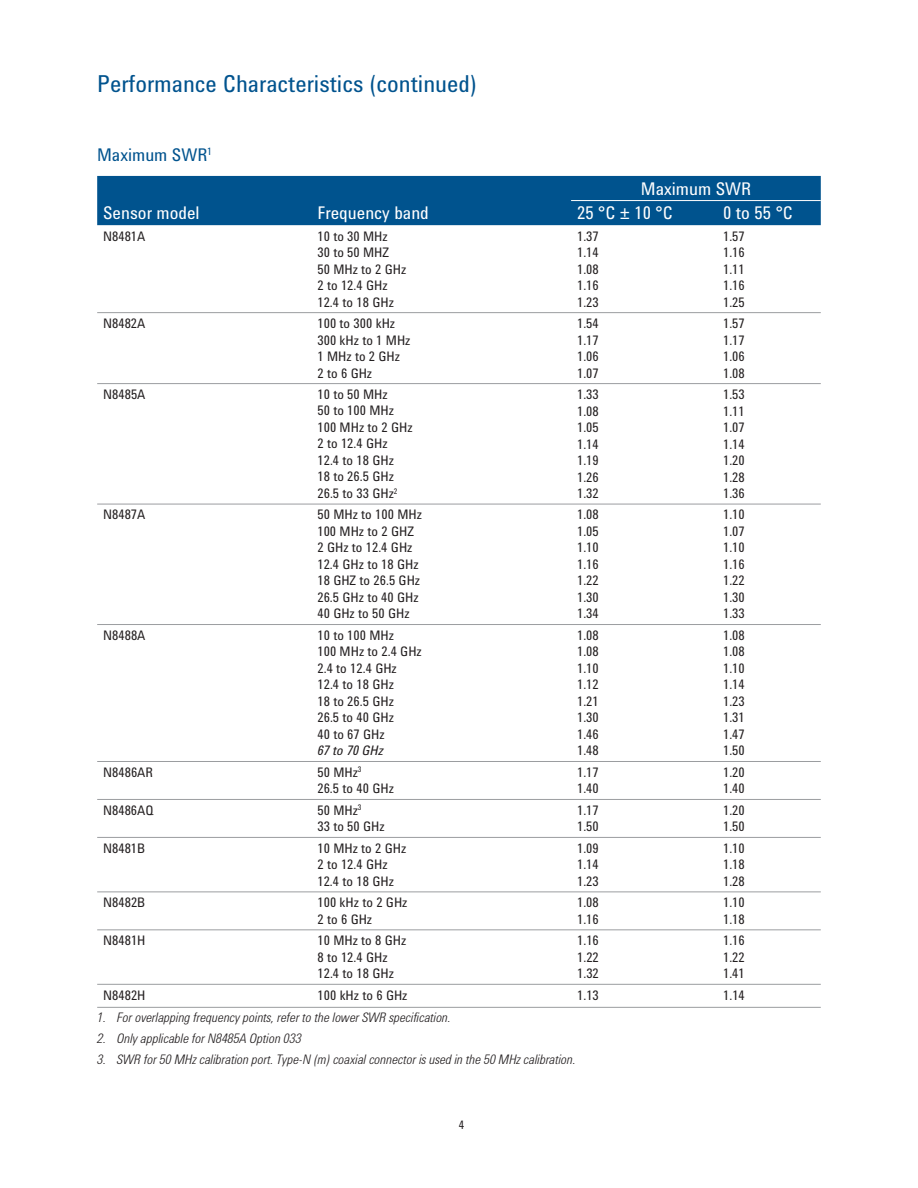
<style>
.page{position:relative;width:918px;height:1188px;background:#fff}
.page>*{position:absolute;margin:0;border:0;box-sizing:border-box;transform-origin:0 0}
.t1{font:24px "Agilent Condensed CFF";color:#00538e}
.t2{font:18px/24.6px "Agilent Condensed CFF";color:#fff}
.t3{font:18px "Agilent Condensed CFF";color:#00538e}
.t4{font:13.5px/16.5px "Agilent Condensed CFF";color:#231f20}
.t5{font:italic 300 13.5px "Agilent Condensed CFF";color:#231f20}
.t6{font:italic 13.5px "Agilent Condensed CFF";color:#231f20}
.t7{font:12px "Agilent Condensed CFF";color:#231f20}
</style>
<div class="page">
<div style="left:97px;top:176px;width:724px;height:49px;background:#00538e"></div>
<hr style="left:97px;top:312px;width:724px;height:1px;background:#9b9da0">
<hr style="left:97px;top:383px;width:724px;height:1px;background:#9b9da0">
<hr style="left:97px;top:504px;width:724px;height:1px;background:#9b9da0">
<hr style="left:97px;top:624px;width:724px;height:1px;background:#9b9da0">
<hr style="left:97px;top:761px;width:724px;height:1px;background:#9b9da0">
<hr style="left:97px;top:799px;width:724px;height:1px;background:#9b9da0">
<hr style="left:97px;top:837px;width:724px;height:1px;background:#9b9da0">
<hr style="left:97px;top:892px;width:724px;height:1px;background:#9b9da0">
<hr style="left:97px;top:929px;width:724px;height:1px;background:#9b9da0">
<hr style="left:97px;top:984px;width:724px;height:1px;background:#9b9da0">
<hr style="left:97px;top:1007px;width:724px;height:1px;background:#9b9da0">
<hr style="left:571px;top:200px;width:250px;height:1px;background:#fff">
<h1 class="t1" style="left:97px;top:75px;width:381px">Performance Characteristics (continued)</h1>
<h2 class="t3" style="left:97px;top:149px;width:116px">Maximum SWR<sup>1</sup></h2>
<h2 class="t2" style="left:103px;top:203px;width:98px">Sensor model</h2>
<h2 class="t2" style="left:317px;top:203px;width:113px">Frequency band</h2>
<h2 class="t2" style="left:577px;top:178px;width:175px;text-indent:64px">Maximum SWR<br>25 °C ± 10 °C</h2>
<h2 class="t2" style="left:723px;top:203px;width:71px">0 to 55 °C</h2>
<p class="t4" style="left:103px;top:229px;width:44px">N8481A</p>
<p class="t4" style="left:317px;top:229px;width:90px">10 to 30 MHz<br>30 to 50 MHZ<br>50 MHz to 2 GHz<br>2 to 12.4 GHz<br>12.4 to 18 GHz</p>
<p class="t4" style="left:577px;top:229px;width:23px;text-align:justify">1.37<br>1.14<br>1.08<br>1.16<br>1.23</p>
<p class="t4" style="left:723px;top:229px;width:23px;text-align:justify">1.57<br>1.16<br>1.11<br>1.16<br>1.25</p>
<p class="t4" style="left:103px;top:317px;width:44px">N8482A</p>
<p class="t4" style="left:317px;top:317px;width:95px">100 to 300 kHz<br>300 kHz to 1 MHz<br>1 MHz to 2 GHz<br>2 to 6 GHz</p>
<p class="t4" style="left:577px;top:317px;width:23px;text-align:justify">1.54<br>1.17<br>1.06<br>1.07</p>
<p class="t4" style="left:723px;top:317px;width:23px;text-align:justify">1.57<br>1.17<br>1.06<br>1.08</p>
<p class="t4" style="left:103px;top:388px;width:44px">N8485A</p>
<p class="t4" style="left:317px;top:388px;width:97px">10 to 50 MHz<br>50 to 100 MHz<br>100 MHz to 2 GHz<br>2 to 12.4 GHz<br>12.4 to 18 GHz<br>18 to 26.5 GHz<br>26.5 to 33 GHz<sup>2</sup></p>
<p class="t4" style="left:577px;top:388px;width:23px;text-align:justify">1.33<br>1.08<br>1.05<br>1.14<br>1.19<br>1.26<br>1.32</p>
<p class="t4" style="left:723px;top:388px;width:23px;text-align:justify">1.53<br>1.11<br>1.07<br>1.14<br>1.20<br>1.28<br>1.36</p>
<p class="t4" style="left:103px;top:508px;width:44px">N8487A</p>
<p class="t4" style="left:317px;top:508px;width:106px">50 MHz to 100 MHz<br>100 MHz to 2 GHZ<br>2 GHz to 12.4 GHz<br>12.4 GHz to 18 GHz<br>18 GHZ to 26.5 GHz<br>26.5 GHz to 40 GHz<br>40 GHz to 50 GHz</p>
<p class="t4" style="left:577px;top:508px;width:23px;text-align:justify">1.08<br>1.05<br>1.10<br>1.16<br>1.22<br>1.30<br>1.34</p>
<p class="t4" style="left:723px;top:508px;width:23px;text-align:justify">1.10<br>1.07<br>1.10<br>1.16<br>1.22<br>1.30<br>1.33</p>
<p class="t4" style="left:103px;top:629px;width:44px">N8488A</p>
<p class="t4" style="left:317px;top:629px;width:106px">10 to 100 MHz<br>100 MHz to 2.4 GHz<br>2.4 to 12.4 GHz<br>12.4 to 18 GHz<br>18 to 26.5 GHz<br>26.5 to 40 GHz<br>40 to 67 GHz</p>
<p class="t6" style="left:317px;top:746px;width:68px">67 to 70 GHz</p>
<p class="t4" style="left:577px;top:629px;width:23px;text-align:justify">1.08<br>1.08<br>1.10<br>1.12<br>1.21<br>1.30<br>1.46<br>1.48</p>
<p class="t4" style="left:723px;top:628px;width:23px;text-align:justify">1.08<br>1.08<br>1.10<br>1.14<br>1.23<br>1.31<br>1.47<br>1.50</p>
<p class="t4" style="left:103px;top:765px;width:51px">N8486AR</p>
<p class="t4" style="left:317px;top:765px;width:78px">50 MHz<sup>3<br></sup>26.5 to 40 GHz</p>
<p class="t4" style="left:577px;top:766px;width:23px">1.17<br>1.40</p>
<p class="t4" style="left:723px;top:766px;width:23px">1.20<br>1.40</p>
<p class="t4" style="left:103px;top:804px;width:52px">N8486AQ</p>
<p class="t4" style="left:317px;top:804px;width:69px">50 MHz<sup>3<br></sup>33 to 50 GHz</p>
<p class="t4" style="left:577px;top:804px;width:23px">1.17<br>1.50</p>
<p class="t4" style="left:723px;top:804px;width:23px">1.20<br>1.50</p>
<p class="t4" style="left:103px;top:841px;width:44px">N8481B</p>
<p class="t4" style="left:317px;top:841px;width:90px">10 MHz to 2 GHz<br>2 to 12.4 GHz<br>12.4 to 18 GHz</p>
<p class="t4" style="left:577px;top:841px;width:23px;text-align:justify">1.09<br>1.14<br>1.23</p>
<p class="t4" style="left:723px;top:841px;width:23px;text-align:justify">1.10<br>1.18<br>1.28</p>
<p class="t4" style="left:103px;top:896px;width:44px">N8482B</p>
<p class="t4" style="left:317px;top:896px;width:91px">100 kHz to 2 GHz<br>2 to 6 GHz</p>
<p class="t4" style="left:577px;top:896px;width:23px">1.08<br>1.16</p>
<p class="t4" style="left:723px;top:896px;width:23px">1.10<br>1.18</p>
<p class="t4" style="left:103px;top:934px;width:44px">N8481H</p>
<p class="t4" style="left:317px;top:934px;width:90px">10 MHz to 8 GHz<br>8 to 12.4 GHz<br>12.4 to 18 GHz</p>
<p class="t4" style="left:577px;top:934px;width:23px;text-align:justify">1.16<br>1.22<br>1.32</p>
<p class="t4" style="left:723px;top:934px;width:23px;text-align:justify">1.16<br>1.22<br>1.41</p>
<p class="t4" style="left:103px;top:988px;width:44px">N8482H</p>
<p class="t4" style="left:318px;top:988px;width:91px">100 kHz to 6 GHz</p>
<p class="t4" style="left:577px;top:988px;width:23px">1.13</p>
<p class="t4" style="left:723px;top:988px;width:23px">1.14</p>
<p class="t5" style="left:97px;top:1013px;width:355px">1. For overlapping frequency points, refer to the lower SWR specification.</p>
<p class="t5" style="left:97px;top:1034px;width:206px">2. Only applicable for N8485A Option 033</p>
<p class="t5" style="left:97px;top:1054px;width:480px">3. SWR for 50 MHz calibration port. Type-N (m) coaxial connector is used in the 50 MHz calibration.</p>
<p class="t7" style="left:459px;top:1120px;width:7px">4</p>
</div>
